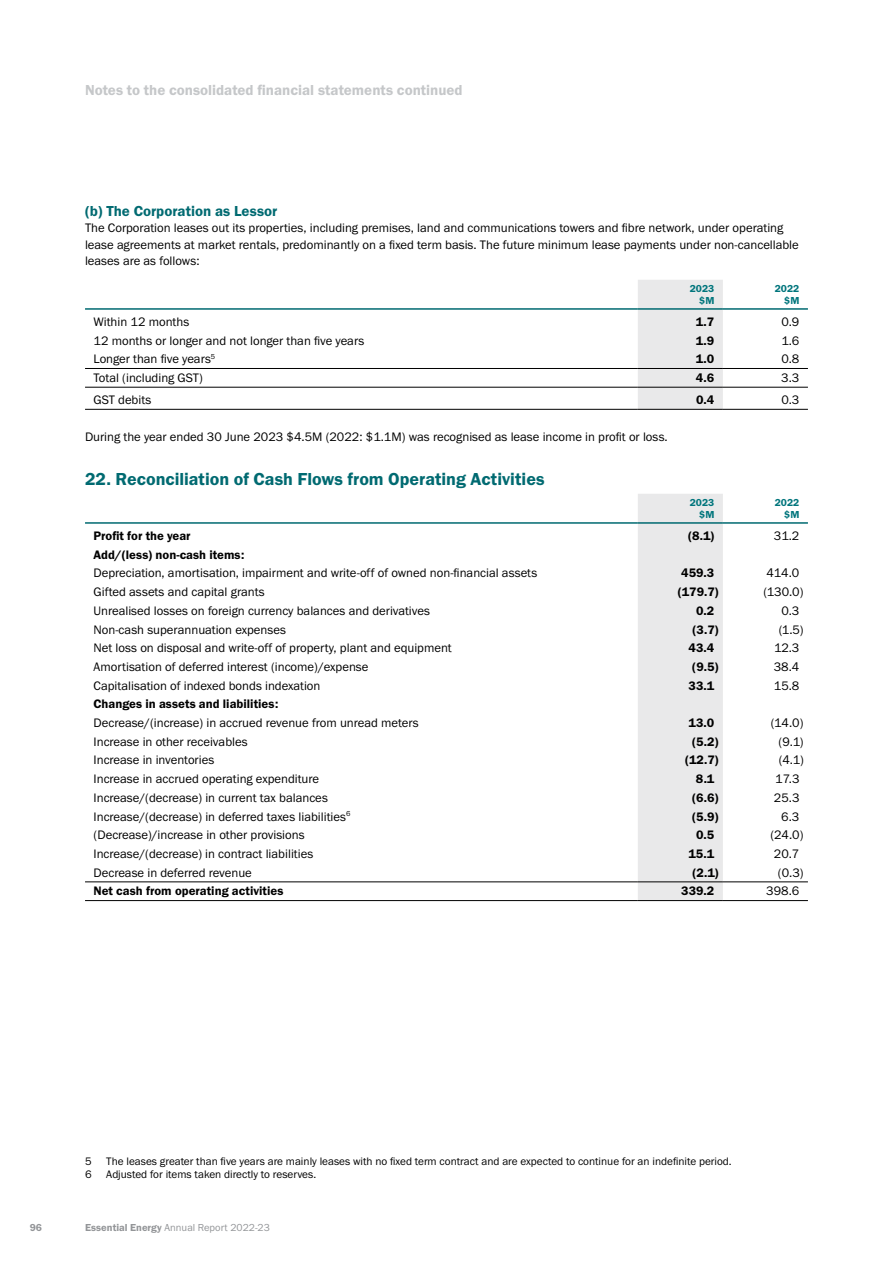
<style>
.page{position:relative;width:893px;height:1263px;background:#fff}
.page>*{position:absolute;margin:0;border:0;box-sizing:border-box;transform-origin:0 0}
.t1{font:18px "Franklin Gothic URW Dem";color:#006a71}
.t2{font:15px "Franklin Gothic URW Dem";color:#c5c7c9}
.t3{font:15px "Franklin Gothic URW Dem";color:#006a71}
.t4{font:12.75px/16.2px "Franklin Gothic URW Boo";color:#000}
.t5{font:12.75px "Franklin Gothic URW Dem";color:#000}
.t6{font:11.25px "Franklin Gothic URW Boo";color:#000}
.t7{font:10.5px "Franklin Gothic URW Boo";color:#939598}
.t8{font:10.5px/12px "Franklin Gothic URW Dem";color:#00757c;text-align:right}
.t9{font:10.5px "Franklin Gothic URW Dem";color:#939598}
.s1{font-family:"Franklin Gothic URW Dem"}
</style>
<div class="page">
<div style="left:638px;top:280px;width:85px;height:129px;background:#e9e9ea"></div>
<div style="left:638px;top:494px;width:85px;height:406px;background:#e9e9ea"></div>
<hr style="left:85px;top:387px;width:553px;height:1px;background:#000">
<hr style="left:638px;top:387px;width:85px;height:1px;background:#000">
<hr style="left:723px;top:387px;width:85px;height:1px;background:#000">
<hr style="left:85px;top:409px;width:553px;height:1px;background:#000">
<hr style="left:638px;top:409px;width:85px;height:1px;background:#000">
<hr style="left:723px;top:409px;width:85px;height:1px;background:#000">
<hr style="left:85px;top:368px;width:553px;height:1px;background:#000">
<hr style="left:638px;top:368px;width:85px;height:1px;background:#000">
<hr style="left:723px;top:368px;width:85px;height:1px;background:#000">
<hr style="left:85px;top:308px;width:553px;height:2px;background:#006a71">
<hr style="left:638px;top:308px;width:85px;height:2px;background:#006a71">
<hr style="left:723px;top:308px;width:85px;height:2px;background:#006a71">
<hr style="left:85px;top:522px;width:553px;height:2px;background:#006a71">
<hr style="left:638px;top:522px;width:85px;height:2px;background:#006a71">
<hr style="left:723px;top:522px;width:85px;height:2px;background:#006a71">
<hr style="left:85px;top:882px;width:553px;height:1px;background:#000">
<hr style="left:638px;top:882px;width:85px;height:1px;background:#000">
<hr style="left:723px;top:882px;width:85px;height:1px;background:#000">
<hr style="left:85px;top:900px;width:553px;height:1px;background:#000">
<hr style="left:638px;top:900px;width:85px;height:1px;background:#000">
<hr style="left:723px;top:900px;width:85px;height:1px;background:#000">
<p class="t2" style="left:85px;top:81px;width:379px">Notes to the consolidated financial statements continued</p>
<p class="t3" style="left:85px;top:202px;width:194px">(b) The Corporation as Lessor</p>
<p class="t4" style="left:85px;top:220px;width:715px">The Corporation leases out its properties, including premises, land and communications towers and fibre network, under operating lease agreements at market rentals, predominantly on a fixed term basis. The future minimum lease payments under non-cancellable leases are as follows:</p>
<p class="t8" style="left:690px;top:282px;width:26px">2023 $M</p>
<p class="t8" style="left:775px;top:282px;width:26px">2022 $M</p>
<p class="t4" style="left:94px;top:313px;width:97px">Within 12 months</p>
<p class="t5" style="left:696px;top:314px;width:20px">1.7</p>
<p class="t4" style="left:781px;top:313px;width:20px">0.9</p>
<p class="t4" style="left:94px;top:332px;width:272px">12 months or longer and not longer than five years</p>
<p class="t5" style="left:696px;top:333px;width:20px">1.9</p>
<p class="t4" style="left:781px;top:332px;width:20px">1.6</p>
<p class="t4" style="left:94px;top:351px;width:123px">Longer than five years<sup>5</sup></p>
<p class="t5" style="left:696px;top:351px;width:20px">1.0</p>
<p class="t4" style="left:781px;top:351px;width:20px">0.8</p>
<p class="t4" style="left:94px;top:369px;width:111px">Total (including GST)</p>
<p class="t5" style="left:696px;top:370px;width:20px">4.6</p>
<p class="t4" style="left:781px;top:369px;width:20px">3.3</p>
<p class="t4" style="left:94px;top:392px;width:59px">GST debits</p>
<p class="t5" style="left:696px;top:392px;width:20px">0.4</p>
<p class="t4" style="left:781px;top:392px;width:20px">0.3</p>
<p class="t4" style="left:85px;top:428px;width:584px">During the year ended 30 June 2023 $4.5M (2022: $1.1M) was recognised as lease income in profit or loss.</p>
<h1 class="t1" style="left:85px;top:468px;width:461px">22. Reconciliation of Cash Flows from Operating Activities</h1>
<p class="t8" style="left:690px;top:496px;width:26px">2023 $M</p>
<p class="t8" style="left:775px;top:496px;width:26px">2022 $M</p>
<p class="t5" style="left:94px;top:528px;width:99px">Profit for the year</p>
<p class="t5" style="left:688px;top:528px;width:28px">(8.1)</p>
<p class="t4" style="left:774px;top:527px;width:27px">31.2</p>
<p class="t5" style="left:94px;top:546px;width:152px">Add/(less) non-cash items:</p>
<p class="t4" style="left:94px;top:565px;width:445px">Depreciation, amortisation, impairment and write-off of owned non-financial assets</p>
<p class="t5" style="left:681px;top:565px;width:35px">459.3</p>
<p class="t4" style="left:766px;top:565px;width:35px">414.0</p>
<p class="t4" style="left:94px;top:583px;width:173px">Gifted assets and capital grants</p>
<p class="t5" style="left:678px;top:584px;width:42px">(179.7)</p>
<p class="t4" style="left:763px;top:583px;width:42px">(130.0)</p>
<p class="t4" style="left:94px;top:602px;width:338px">Unrealised losses on foreign currency balances and derivatives</p>
<p class="t5" style="left:696px;top:603px;width:20px">0.2</p>
<p class="t4" style="left:781px;top:602px;width:20px">0.3</p>
<p class="t4" style="left:94px;top:621px;width:194px">Non-cash superannuation expenses</p>
<p class="t5" style="left:692px;top:621px;width:28px">(3.7)</p>
<p class="t4" style="left:779px;top:621px;width:27px">(1.5)</p>
<p class="t4" style="left:94px;top:640px;width:360px">Net loss on disposal and write-off of property, plant and equipment</p>
<p class="t5" style="left:689px;top:640px;width:27px">43.4</p>
<p class="t4" style="left:774px;top:640px;width:27px">12.3</p>
<p class="t4" style="left:94px;top:658px;width:276px">Amortisation of deferred interest (income)/expense</p>
<p class="t5" style="left:692px;top:659px;width:28px">(9.5)</p>
<p class="t4" style="left:774px;top:658px;width:27px">38.4</p>
<p class="t4" style="left:94px;top:677px;width:228px">Capitalisation of indexed bonds indexation</p>
<p class="t5" style="left:689px;top:677px;width:27px">33.1</p>
<p class="t4" style="left:774px;top:677px;width:27px">15.8</p>
<p class="t5" style="left:94px;top:696px;width:186px">Changes in assets and liabilities:</p>
<p class="t4" style="left:94px;top:714px;width:327px">Decrease/(increase) in accrued revenue from unread meters</p>
<p class="t5" style="left:689px;top:715px;width:27px">13.0</p>
<p class="t4" style="left:771px;top:714px;width:34px">(14.0)</p>
<p class="t4" style="left:94px;top:733px;width:156px">Increase in other receivables</p>
<p class="t5" style="left:692px;top:734px;width:28px">(5.2)</p>
<p class="t4" style="left:779px;top:733px;width:27px">(9.1)</p>
<p class="t4" style="left:94px;top:752px;width:122px">Increase in inventories</p>
<p class="t5" style="left:685px;top:752px;width:35px">(12.7)</p>
<p class="t4" style="left:779px;top:752px;width:26px">(4.1)</p>
<p class="t4" style="left:94px;top:770px;width:227px">Increase in accrued operating expenditure</p>
<p class="t5" style="left:696px;top:771px;width:20px">8.1</p>
<p class="t4" style="left:775px;top:770px;width:26px">17.3</p>
<p class="t4" style="left:94px;top:789px;width:236px">Increase/(decrease) in current tax balances</p>
<p class="t5" style="left:692px;top:790px;width:28px">(6.6)</p>
<p class="t4" style="left:774px;top:789px;width:27px">25.3</p>
<p class="t4" style="left:94px;top:808px;width:258px">Increase/(decrease) in deferred taxes liabilities<sup>6</sup></p>
<p class="t5" style="left:692px;top:808px;width:28px">(5.9)</p>
<p class="t4" style="left:781px;top:808px;width:20px">6.3</p>
<p class="t4" style="left:94px;top:827px;width:213px">(Decrease)/increase in other provisions</p>
<p class="t5" style="left:696px;top:827px;width:20px">0.5</p>
<p class="t4" style="left:770px;top:827px;width:35px">(24.0)</p>
<p class="t4" style="left:94px;top:845px;width:221px">Increase/(decrease) in contract liabilities</p>
<p class="t5" style="left:688px;top:846px;width:27px">15.1</p>
<p class="t4" style="left:774px;top:845px;width:27px">20.7</p>
<p class="t4" style="left:94px;top:864px;width:160px">Decrease in deferred revenue</p>
<p class="t5" style="left:692px;top:865px;width:28px">(2.1)</p>
<p class="t4" style="left:778px;top:864px;width:27px">(0.3)</p>
<p class="t5" style="left:94px;top:883px;width:191px">Net cash from operating activities</p>
<p class="t5" style="left:681px;top:883px;width:35px">339.2</p>
<p class="t4" style="left:766px;top:883px;width:35px">398.6</p>
<p class="t6" style="left:85px;top:1154px;width:8px">5</p>
<p class="t6" style="left:106px;top:1154px;width:627px">The leases greater than five years are mainly leases with no fixed term contract and are expected to continue for an indefinite period.</p>
<p class="t6" style="left:85px;top:1167px;width:8px">6</p>
<p class="t6" style="left:106px;top:1167px;width:211px">Adjusted for items taken directly to reserves.</p>
<p class="t9" style="left:30px;top:1221px;width:14px">96</p>
<p class="t7" style="left:85px;top:1220px;width:186px"><span class="s1">Essential Energy</span> Annual Report 2022-23</p>
</div>
